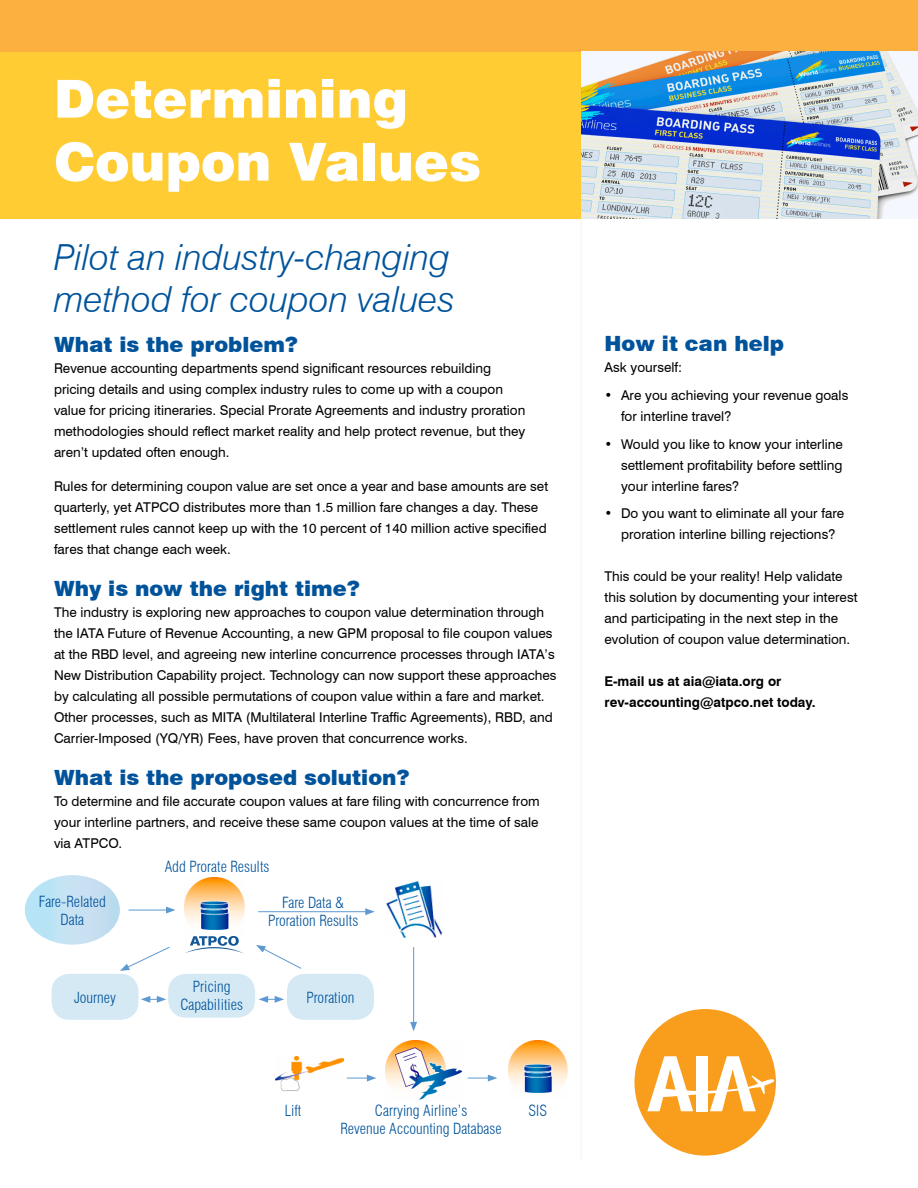
<style>
.page{position:relative;width:918px;height:1188px;background:#fff}
.page>*{position:absolute;margin:0;border:0;box-sizing:border-box;transform-origin:0 0}
.t1{font:900 52.5px/63px "Swiss 721 BT";color:#fff}
.pull_quote{font:italic 300 36px/42px "Swiss 721 BT";color:#00539b}
.heading_2{font:900 21px "Swiss 721 BT";color:#00539b}
.diagram_text_sm{font:300 condensed 15px/18px "Swiss 721 BT";color:#00539b;text-align:center}
.text{font:13.5px/21px "Swiss 721 BT";color:#000}
.bullet{font:13.5px/21px "Swiss 721 BT";color:#000}
.text-2{font:700 13.5px/21px "Swiss 721 BT";color:#000}
</style>
<div class="page">
<div style="left:52px;top:974px;width:87px;height:46px;background:#d4e9f4;border-radius:18px"></div>
<div style="left:168px;top:974px;width:87px;height:44px;background:#d4e9f4;border-radius:18px"></div>
<div style="left:287px;top:974px;width:87px;height:46px;background:#d4e9f4;border-radius:18px"></div>
<hr style="left:581px;top:218px;width:1px;height:942px;background:#fff0dc">
<div style="left:0;top:39px;width:580px;height:179px;background:#fc3"></div>
<div style="left:0;top:0;width:918px;height:52px;background:#fbb040"></div>
<div style="left:634px;top:1009px;width:142px;height:147px;background:#f99d1c;border-radius:50%"></div>
<svg style="left:647px;top:1056px;width:128px;height:55px"></svg>
<img style="left:581px;top:52px;width:337px;height:166px">
<div style="left:26px;top:876px;width:93px;height:68px;background:linear-gradient(to right,#bae6f7,#c6dcee);border-radius:50%"></div>
<div style="left:25px;top:875px;width:95px;height:70px;border:2px solid #fff;border-radius:50%"></div>
<img style="left:386px;top:880px;width:56px;height:58px">
<img style="left:185px;top:878px;width:59px;height:52px">
<svg style="left:185px;top:936px;width:59px;height:18px"></svg>
<img style="left:385px;top:1040px;width:77px;height:60px">
<img style="left:275px;top:1057px;width:69px;height:34px">
<img style="left:508px;top:1040px;width:60px;height:53px">
<hr style="left:129px;top:910px;width:39px;height:1px;background:#5f99d2">
<svg style="left:166px;top:907px;width:10px;height:6px"></svg>
<svg style="left:347px;top:1075px;width:29px;height:7px"></svg>
<svg style="left:468px;top:1075px;width:29px;height:7px"></svg>
<svg style="left:141px;top:996px;width:25px;height:7px"></svg>
<svg style="left:259px;top:996px;width:25px;height:7px"></svg>
<hr style="left:258px;top:911px;width:110px;height:1px;background:#5f99d2">
<svg style="left:365px;top:908px;width:10px;height:7px"></svg>
<svg style="left:120px;top:946px;width:50px;height:25px"></svg>
<svg style="left:256px;top:945px;width:46px;height:24px"></svg>
<hr style="left:413px;top:947px;width:1px;height:77px;background:#5f99d2">
<svg style="left:410px;top:1022px;width:7px;height:9px"></svg>
<p class="t1" style="left:54px;top:67px;width:428px">Determining<br>Coupon Values</p>
<p class="pull_quote" style="left:54px;top:236px;width:403px">Pilot an industry-changing method for coupon values</p>
<p class="heading_2" style="left:54px;top:331px;width:246px">What is the problem?</p>
<p class="text" style="left:54px;top:357px;width:473px">Revenue accounting departments spend significant resources rebuilding pricing details and using complex industry rules to come up with a coupon value for pricing itineraries. Special Prorate Agreements and industry proration methodologies should reflect market reality and help protect revenue, but they aren’t updated often enough.</p>
<p class="text" style="left:54px;top:476px;width:496px">Rules for determining coupon value are set once a year and base amounts are set quarterly, yet ATPCO distributes more than 1.5 million fare changes a day. These settlement rules cannot keep up with the 10 percent of 140 million active specified fares that change each week.</p>
<p class="heading_2" style="left:54px;top:576px;width:307px">Why is now the right time?</p>
<p class="text" style="left:54px;top:602px;width:504px">The industry is exploring new approaches to coupon value determination through the IATA Future of Revenue Accounting, a new GPM proposal to file coupon values at the RBD level, and agreeing new interline concurrence processes through IATA’s New Distribution Capability project. Technology can now support these approaches by calculating all possible permutations of coupon value within a fare and market.<br>Other processes, such as MITA (Multilateral Interline Traffic Agreements), RBD, and Carrier-Imposed (YQ/YR) Fees, have proven that concurrence works.</p>
<p class="heading_2" style="left:54px;top:765px;width:357px">What is the proposed solution?</p>
<p class="text" style="left:54px;top:791px;width:487px;text-align:justify">To determine and file accurate coupon values at fare filing with concurrence from your interline partners, and receive these same coupon values at the time of sale via ATPCO.</p>
<p class="diagram_text_sm" style="left:39px;top:892px;width:69px">Fare-Related<br>Data</p>
<p class="diagram_text_sm" style="left:165px;top:858px;width:106px">Add Prorate Results</p>
<p class="diagram_text_sm" style="left:282px;top:893px;width:64px">Fare Data &amp;</p>
<p class="diagram_text_sm" style="left:268px;top:911px;width:92px">Proration Results</p>
<p class="diagram_text_sm" style="left:74px;top:988px;width:44px">Journey</p>
<p class="diagram_text_sm" style="left:180px;top:978px;width:64px">Pricing<br>Capabilities</p>
<p class="diagram_text_sm" style="left:307px;top:988px;width:49px">Proration</p>
<p class="diagram_text_sm" style="left:285px;top:1101px;width:18px">Lift</p>
<p class="diagram_text_sm" style="left:341px;top:1101px;width:163px">Carrying Airline’s<br>Revenue Accounting Database</p>
<p class="diagram_text_sm" style="left:529px;top:1101px;width:20px">SIS</p>
<p class="heading_2" style="left:605px;top:331px;width:181px">How it can help</p>
<p class="text" style="left:605px;top:357px;width:79px">Ask yourself:</p>
<p class="bullet" style="left:621px;top:384px;width:229px;text-indent:-16px">• Are you achieving your revenue goals for interline travel?</p>
<p class="bullet" style="left:621px;top:433px;width:223px;text-align:justify;text-indent:-16px">• Would you like to know your interline settlement profitability before settling your interline fares?</p>
<p class="bullet" style="left:605px;top:503px;width:241px;text-align:center">• Do you want to eliminate all your fare proration interline billing rejections?</p>
<p class="text" style="left:605px;top:566px;width:254px">This could be your reality! Help validate this solution by documenting your interest and participating in the next step in the evolution of coupon value determination.</p>
<p class="text-2" style="left:605px;top:671px;width:213px">E-mail us at aia@iata.org or rev-accounting@atpco.net today.</p>
</div>
